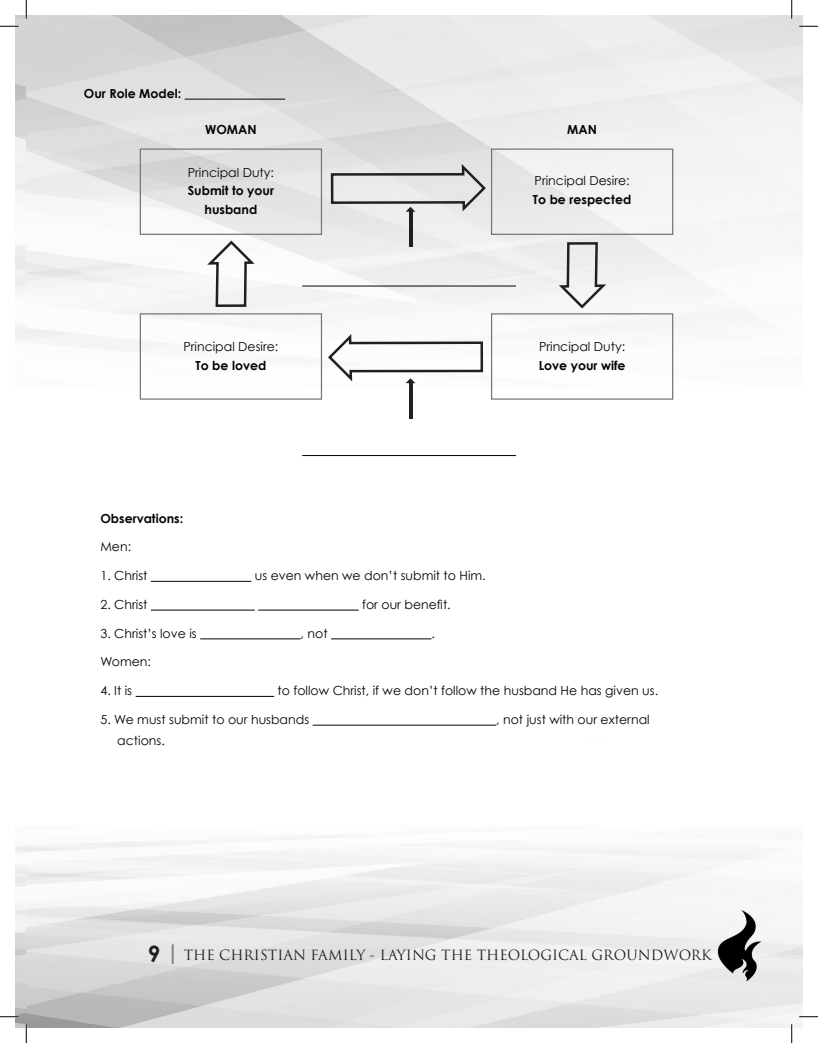
<style>
.page{position:relative;width:818px;height:1043px;background:#fff}
.page>*{position:absolute;margin:0;border:0;box-sizing:border-box;transform-origin:0 0}
.t1{font:13.75px "Trajan Pro";color:#231f20}
.Bullet_Points{font:12.5px "Century Gothic";color:#040503}
.Bullet_Points-2{font:700 12.5px "Century Gothic";color:#040503}
.s1{font-family:"Century Gothic";font-weight:700;font-size:22.5px}
.s2{font-family:"Century Gothic";font-weight:700;font-size:21.25px;color:#757679}
</style>
<div class="page">
<img style="left:15px;top:15px;width:787px;height:1012px">
<hr style="left:185px;top:99px;width:100px;height:1px;background:#040503">
<div style="left:140px;top:148px;width:182px;height:87px;border:1px solid #757679"></div>
<div style="left:140px;top:313px;width:182px;height:86px;border:1px solid #757679"></div>
<div style="left:491px;top:313px;width:182px;height:86px;border:1px solid #757679"></div>
<div style="left:491px;top:148px;width:182px;height:87px;border:1px solid #757679"></div>
<hr style="left:302px;top:286px;width:214px;height:1px;background:#040503">
<hr style="left:302px;top:455px;width:214px;height:1px;background:#040503">
<svg style="left:204px;top:239px;width:53px;height:69px"></svg>
<svg style="left:556px;top:241px;width:53px;height:69px"></svg>
<hr style="left:409px;top:211px;width:3px;height:36px;background:#231f20">
<svg style="left:329px;top:161px;width:158px;height:53px;background:#d1d0d1"></svg>
<hr style="left:409px;top:382px;width:3px;height:36px;background:#231f20">
<svg style="left:326px;top:331px;width:158px;height:53px"></svg>
<hr style="left:151px;top:581px;width:100px;height:1px;background:#040503">
<hr style="left:151px;top:609px;width:104px;height:1px;background:#040503">
<hr style="left:258px;top:609px;width:100px;height:1px;background:#040503">
<hr style="left:200px;top:638px;width:100px;height:1px;background:#040503">
<hr style="left:331px;top:638px;width:100px;height:1px;background:#040503">
<hr style="left:136px;top:696px;width:138px;height:1px;background:#040503">
<hr style="left:313px;top:724px;width:183px;height:1px;background:#040503">
<svg style="left:0;top:25px;width:19px;height:2px"></svg>
<svg style="left:799px;top:25px;width:19px;height:2px"></svg>
<svg style="left:0;top:1015px;width:19px;height:2px"></svg>
<svg style="left:799px;top:1015px;width:19px;height:2px"></svg>
<svg style="left:25px;top:0;width:2px;height:19px"></svg>
<svg style="left:25px;top:1024px;width:2px;height:18px"></svg>
<svg style="left:790px;top:0;width:2px;height:19px"></svg>
<svg style="left:790px;top:1024px;width:2px;height:18px"></svg>
<p class="Bullet_Points-2" style="left:84px;top:85px;width:99px">Our Role Model:</p>
<p class="Bullet_Points-2" style="left:205px;top:122px;width:53px">WOMAN</p>
<p class="Bullet_Points-2" style="left:567px;top:122px;width:31px">MAN</p>
<p class="Bullet_Points" style="left:188px;top:164px;width:88px">Principal Duty:</p>
<p class="Bullet_Points-2" style="left:188px;top:183px;width:88px">Submit to your</p>
<p class="Bullet_Points-2" style="left:204px;top:202px;width:54px">husband</p>
<p class="Bullet_Points" style="left:183px;top:339px;width:96px">Principal Desire:</p>
<p class="Bullet_Points-2" style="left:195px;top:357px;width:72px">To be loved</p>
<p class="Bullet_Points" style="left:534px;top:173px;width:96px">Principal Desire:</p>
<p class="Bullet_Points-2" style="left:533px;top:192px;width:100px">To be respected</p>
<p class="Bullet_Points" style="left:539px;top:339px;width:88px">Principal Duty:</p>
<p class="Bullet_Points-2" style="left:538px;top:357px;width:88px">Love your wife</p>
<p class="Bullet_Points-2" style="left:100px;top:510px;width:84px">Observations:</p>
<p class="Bullet_Points" style="left:100px;top:539px;width:32px">Men:</p>
<p class="Bullet_Points" style="left:100px;top:568px;width:48px">1. Christ</p>
<p class="Bullet_Points" style="left:255px;top:568px;width:232px">us even when we don’t submit to Him.</p>
<p class="Bullet_Points" style="left:100px;top:596px;width:48px">2. Christ</p>
<p class="Bullet_Points" style="left:362px;top:596px;width:90px">for our benefit.</p>
<p class="Bullet_Points" style="left:100px;top:625px;width:98px">3. Christ’s love is</p>
<p class="Bullet_Points" style="left:300px;top:625px;width:28px">, not</p>
<p class="Bullet_Points" style="left:431px;top:625px;width:5px">.</p>
<p class="Bullet_Points" style="left:100px;top:654px;width:52px">Women:</p>
<p class="Bullet_Points" style="left:100px;top:683px;width:33px">4. It is</p>
<p class="Bullet_Points" style="left:277px;top:683px;width:382px">to follow Christ, if we don’t follow the husband He has given us.</p>
<p class="Bullet_Points" style="left:100px;top:711px;width:210px">5. We must submit to our husbands</p>
<p class="Bullet_Points" style="left:496px;top:711px;width:155px">, not just with our external</p>
<p class="Bullet_Points" style="left:117px;top:733px;width:49px">actions.</p>
<p class="t1" style="left:148px;top:946px;width:565px"><span class="s1">9</span> <span class="s2">|</span> THE CHRISTIAN FAMILY - LAYING THE THEOLOGICAL GROUNDWORK</p>
</div>
